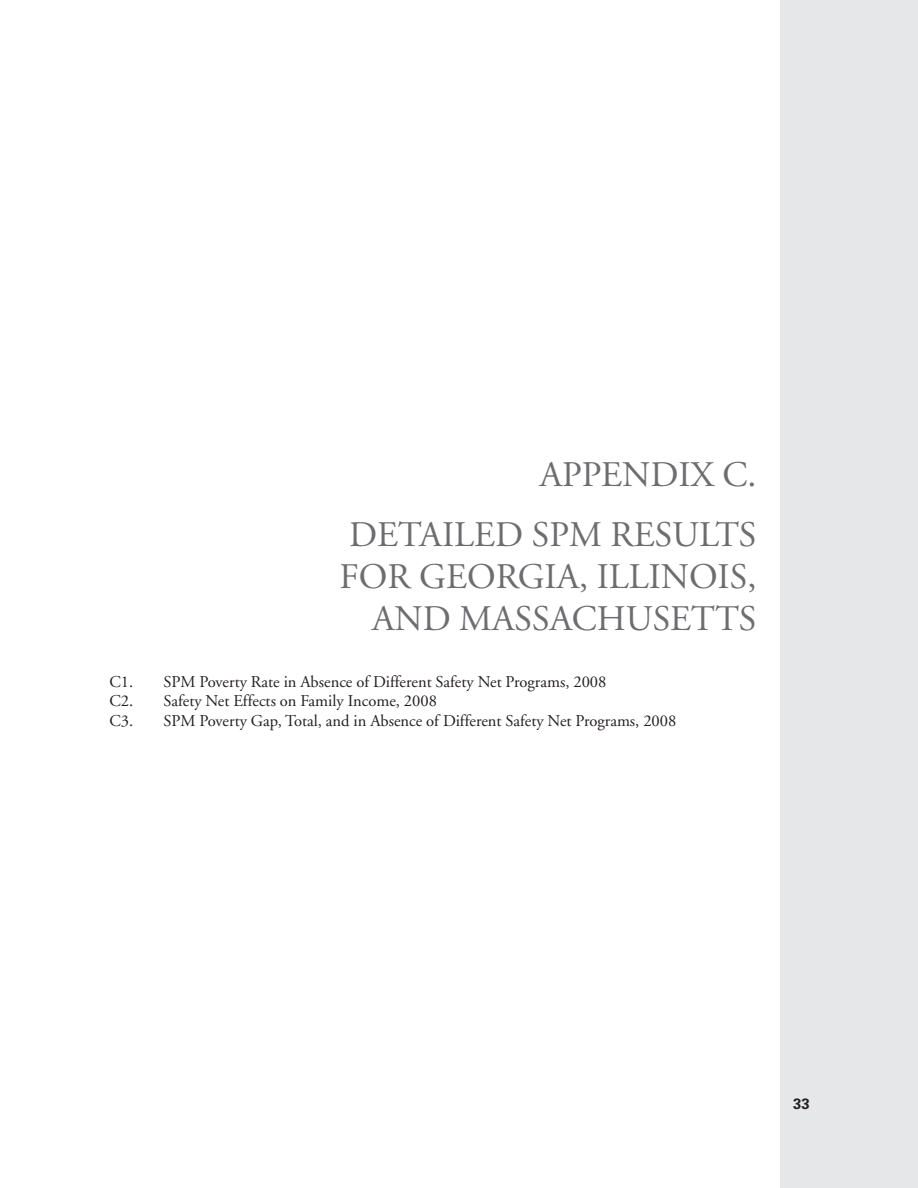
<style>
.page{position:relative;width:918px;height:1188px;background:#fff}
.page>*{position:absolute;margin:0;border:0;box-sizing:border-box;transform-origin:0 0}
.t1{font:36px/60px "Adobe Garamond";color:#6c6d70;text-align:right}
.t2{font:16.5px/19.5px "Adobe Garamond";color:#231f20}
.t3{font:700 15px "Univers";color:#231f20}
</style>
<div class="page">
<div style="left:780px;top:0;width:138px;height:1188px;background:#e6e7e9"></div>
<h1 class="t1" style="left:349px;top:448px;width:409px">APPENDIX C.<br>DETAILED SPM RESULTS</h1>
<h1 class="t1" style="left:339px;top:559px;width:418px;line-height:42px">FOR GEORGIA, ILLINOIS,<br>AND MASSACHUSETTS</h1>
<p class="t2" style="left:110px;top:673px;width:568px">C1. SPM Poverty Rate in Absence of Different Safety Net Programs, 2008<br>C2. Safety Net Effects on Family Income, 2008<br>C3. SPM Poverty Gap, Total, and in Absence of Different Safety Net Programs, 2008</p>
<p class="t3" style="left:793px;top:1098px;width:18px">33</p>
</div>
